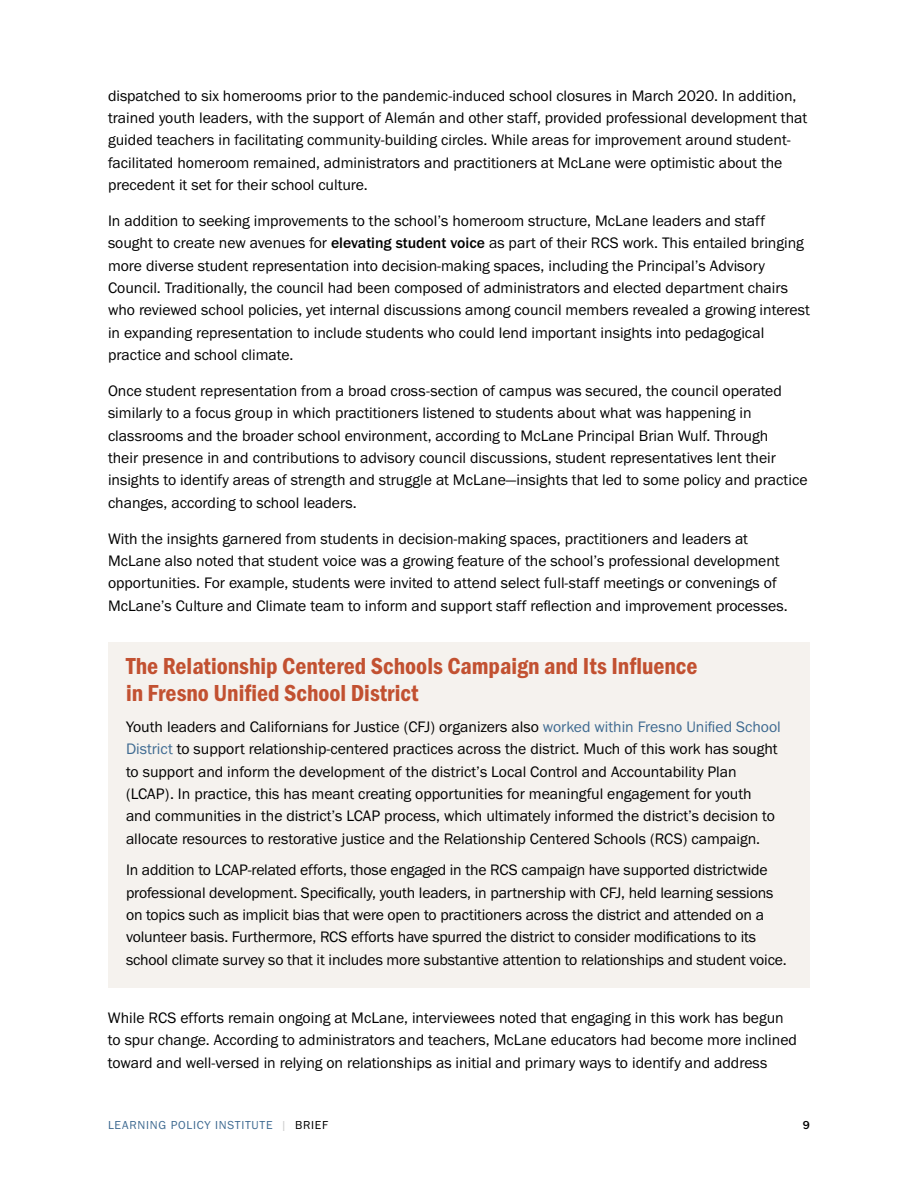
<style>
.page{position:relative;width:918px;height:1188px;background:#fff}
.page>*{position:absolute;margin:0;border:0;box-sizing:border-box;transform-origin:0 0}
.t1{font:24px/27px "Franklin Gothic URW Con Dem";color:#c25131}
.t2{font:15.75px/22.4px "Franklin Gothic URW Boo";color:#000}
.t3{font:12px "Franklin Gothic URW Boo";letter-spacing:.06em;color:#3e6a91}
.t4{font:500 12px "Franklin Gothic URW";color:#000}
.s1{font-family:"Franklin Gothic URW";font-weight:500}
.s2{color:#3e6a91}
.s3{color:#cbcbcb}
.s4{color:#000}
</style>
<div class="page">
<div style="left:108px;top:642px;width:702px;height:80px;background:#f5f2ee"></div>
<div style="left:108px;top:704px;width:702px;height:159px;background:#f5f2ee"></div>
<div style="left:108px;top:847px;width:702px;height:141px;background:#f5f2ee"></div>
<p class="t2" style="left:108px;top:84px;width:701px">dispatched to six homerooms prior to the pandemic-induced school closures in March 2020. In addition, trained youth leaders, with the support of Alemán and other staff, provided professional development that guided teachers in facilitating community-building circles. While areas for improvement around student&shy;facilitated homeroom remained, administrators and practitioners at McLane were optimistic about the precedent it set for their school culture.</p>
<p class="t2" style="left:108px;top:209px;width:703px">In addition to seeking improvements to the school’s homeroom structure, McLane leaders and staff sought to create new avenues for <span class="s1">elevating student voice</span> as part of their RCS work. This entailed bringing more diverse student representation into decision-making spaces, including the Principal’s Advisory Council. Traditionally, the council had been composed of administrators and elected department chairs who reviewed school policies, yet internal discussions among council members revealed a growing interest in expanding representation to include students who could lend important insights into pedagogical practice and school climate.</p>
<p class="t2" style="left:108px;top:379px;width:701px">Once student representation from a broad cross-section of campus was secured, the council operated similarly to a focus group in which practitioners listened to students about what was happening in classrooms and the broader school environment, according to McLane Principal Brian Wulf. Through<br>their presence in and contributions to advisory council discussions, student representatives lent their insights to identify areas of strength and struggle at McLane—insights that led to some policy and practice changes, according to school leaders.</p>
<p class="t2" style="left:108px;top:527px;width:681px">With the insights garnered from students in decision-making spaces, practitioners and leaders at McLane also noted that student voice was a growing feature of the school’s professional development opportunities. For example, students were invited to attend select full-staff meetings or convenings of McLane’s Culture and Climate team to inform and support staff reflection and improvement processes.</p>
<h1 class="t1" style="left:126px;top:651px;width:573px">The Relationship Centered Schools Campaign and Its Influence in Fresno Unified School District</h1>
<p class="t2" style="left:126px;top:715px;width:656px">Youth leaders and Californians for Justice (CFJ) organizers also <span class="s2">worked within Fresno Unified School District</span> to support relationship-centered practices across the district. Much of this work has sought to support and inform the development of the district’s Local Control and Accountability Plan (LCAP). In practice, this has meant creating opportunities for meaningful engagement for youth and communities in the district’s LCAP process, which ultimately informed the district’s decision to allocate resources to restorative justice and the Relationship Centered Schools (RCS) campaign.</p>
<p class="t2" style="left:126px;top:859px;width:662px">In addition to LCAP-related efforts, those engaged in the RCS campaign have supported districtwide professional development. Specifically, youth leaders, in partnership with CFJ, held learning sessions on topics such as implicit bias that were open to practitioners across the district and attended on a volunteer basis. Furthermore, RCS efforts have spurred the district to consider modifications to its school climate survey so that it includes more substantive attention to relationships and student voice.</p>
<p class="t2" style="left:108px;top:1006px;width:691px">While RCS efforts remain ongoing at McLane, interviewees noted that engaging in this work has begun to spur change. According to administrators and teachers, McLane educators had become more inclined toward and well-versed in relying on relationships as initial and primary ways to identify and address</p>
<p class="t3" style="left:108px;top:1118px;width:222px">LEARNING POLICY INSTITUTE <span class="s3">|</span> <span class="s4">BRIEF</span></p>
<p class="t4" style="left:803px;top:1118px;width:9px">9</p>
</div>
